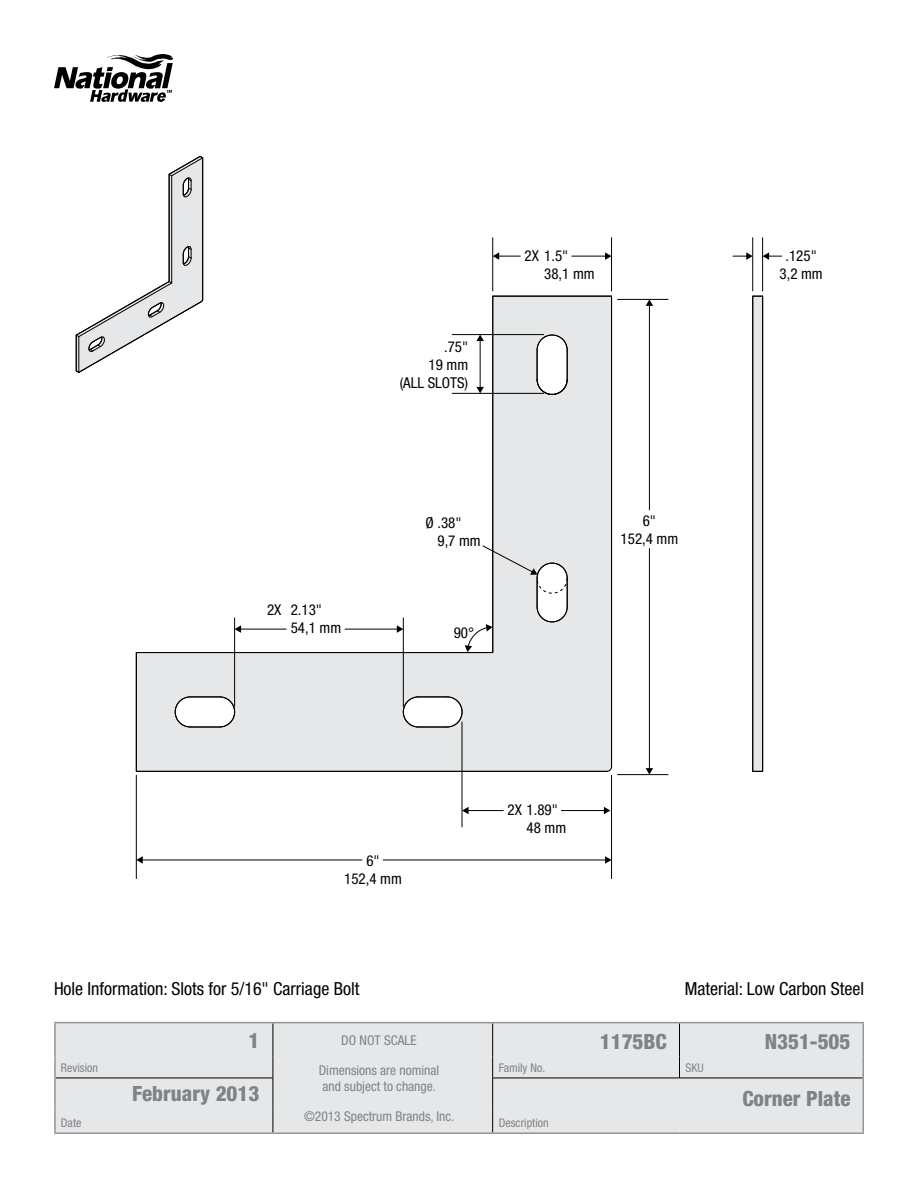
<style>
.page{position:relative;width:918px;height:1188px;background:#fff}
.page>*{position:absolute;margin:0;border:0;box-sizing:border-box;transform-origin:0 0}
.t1{font:800 condensed 21px "Helvetica Neue LT Std";color:#808285}
.t2{font:condensed 18px "Helvetica Neue LT Std";color:#000}
.t3{font:condensed 15px/18px "Helvetica Neue LT Std";color:#000}
.t4{font:condensed 13.5px/16.2px "Helvetica Neue LT Std";color:#808285}
.t5{font:condensed 12px "Helvetica Neue LT Std";color:#808285}
</style>
<div class="page">
<div style="left:56px;top:1023px;width:806px;height:109px;background:#e6e7e8"></div>
<hr style="left:273px;top:1023px;width:1px;height:33px;background:#000">
<hr style="left:492px;top:1023px;width:1px;height:33px;background:#000">
<hr style="left:679px;top:1023px;width:1px;height:33px;background:#000">
<svg style="left:273px;top:1056px;width:1px;height:22px"></svg>
<svg style="left:492px;top:1056px;width:1px;height:22px"></svg>
<svg style="left:679px;top:1056px;width:1px;height:22px"></svg>
<hr style="left:56px;top:1078px;width:217px;height:1px;background:#000">
<hr style="left:273px;top:1078px;width:1px;height:34px;background:#000">
<hr style="left:492px;top:1078px;width:188px;height:1px;background:#000">
<hr style="left:492px;top:1078px;width:1px;height:34px;background:#000">
<hr style="left:680px;top:1078px;width:183px;height:1px;background:#000">
<svg style="left:273px;top:1112px;width:1px;height:20px"></svg>
<svg style="left:492px;top:1112px;width:1px;height:20px"></svg>
<hr style="left:54px;top:1022px;width:219px;height:1px;background:#939598">
<hr style="left:54px;top:1023px;width:2px;height:33px;background:#939598">
<hr style="left:54px;top:1056px;width:2px;height:22px;background:#939598">
<hr style="left:273px;top:1022px;width:220px;height:1px;background:#939598">
<hr style="left:273px;top:1132px;width:220px;height:2px;background:#939598">
<hr style="left:493px;top:1022px;width:187px;height:1px;background:#939598">
<hr style="left:680px;top:1022px;width:184px;height:1px;background:#939598">
<hr style="left:862px;top:1023px;width:2px;height:33px;background:#939598">
<hr style="left:862px;top:1056px;width:2px;height:22px;background:#939598">
<hr style="left:54px;top:1078px;width:2px;height:34px;background:#939598">
<hr style="left:862px;top:1078px;width:2px;height:34px;background:#939598">
<hr style="left:54px;top:1112px;width:2px;height:20px;background:#939598">
<hr style="left:54px;top:1132px;width:219px;height:2px;background:#939598">
<hr style="left:862px;top:1112px;width:2px;height:20px;background:#939598">
<hr style="left:493px;top:1132px;width:187px;height:2px;background:#939598">
<hr style="left:680px;top:1132px;width:184px;height:2px;background:#939598">
<hr style="left:492px;top:238px;width:1px;height:53px;background:#000">
<hr style="left:752px;top:238px;width:1px;height:53px;background:#000">
<hr style="left:762px;top:238px;width:1px;height:53px;background:#000">
<hr style="left:498px;top:256px;width:108px;height:1px;background:#000">
<svg style="left:493px;top:252px;width:6px;height:8px"></svg>
<div style="left:752px;top:296px;width:11px;height:476px;background:#e6e7e8"></div>
<hr style="left:752px;top:296px;width:1px;height:475px;background:#000">
<hr style="left:762px;top:296px;width:1px;height:475px;background:#000">
<svg style="left:135px;top:295px;width:478px;height:477px"></svg>
<hr style="left:136px;top:653px;width:1px;height:118px;background:#000">
<hr style="left:136px;top:771px;width:471px;height:1px;background:#000">
<hr style="left:190px;top:727px;width:30px;height:1px;background:#000">
<hr style="left:190px;top:697px;width:30px;height:1px;background:#000">
<hr style="left:136px;top:652px;width:357px;height:1px;background:#000">
<hr style="left:492px;top:296px;width:1px;height:357px;background:#000">
<hr style="left:611px;top:296px;width:1px;height:471px;background:#000">
<hr style="left:493px;top:296px;width:119px;height:1px;background:#000">
<svg style="left:175px;top:697px;width:16px;height:30px"></svg>
<svg style="left:219px;top:697px;width:16px;height:30px"></svg>
<svg style="left:403px;top:697px;width:59px;height:31px"></svg>
<hr style="left:136px;top:775px;width:1px;height:104px;background:#000">
<hr style="left:611px;top:775px;width:1px;height:104px;background:#000">
<hr style="left:142px;top:860px;width:464px;height:1px;background:#000">
<svg style="left:136px;top:856px;width:7px;height:8px"></svg>
<svg style="left:605px;top:856px;width:6px;height:8px"></svg>
<svg style="left:336px;top:859px;width:74px;height:2px"></svg>
<hr style="left:617px;top:774px;width:51px;height:1px;background:#000">
<hr style="left:617px;top:299px;width:51px;height:1px;background:#000">
<hr style="left:649px;top:305px;width:1px;height:464px;background:#000">
<svg style="left:646px;top:768px;width:7px;height:7px"></svg>
<svg style="left:646px;top:299px;width:7px;height:7px"></svg>
<svg style="left:648px;top:506px;width:2px;height:73px"></svg>
<svg style="left:733px;top:242px;width:49px;height:72px"></svg>
<svg style="left:514px;top:237px;width:98px;height:77px"></svg>
<svg style="left:537px;top:335px;width:31px;height:60px"></svg>
<hr style="left:452px;top:334px;width:92px;height:1px;background:#000">
<hr style="left:452px;top:393px;width:92px;height:1px;background:#000">
<svg style="left:391px;top:309px;width:93px;height:96px"></svg>
<hr style="left:234px;top:618px;width:1px;height:89px;background:#000">
<hr style="left:403px;top:618px;width:1px;height:89px;background:#000">
<hr style="left:240px;top:629px;width:158px;height:1px;background:#000">
<svg style="left:235px;top:625px;width:6px;height:8px"></svg>
<svg style="left:397px;top:625px;width:6px;height:8px"></svg>
<svg style="left:256px;top:591px;width:93px;height:77px"></svg>
<svg style="left:447px;top:545px;width:121px;height:107px"></svg>
<svg style="left:75px;top:156px;width:129px;height:218px"></svg>
<hr style="left:462px;top:722px;width:1px;height:105px;background:#000">
<hr style="left:467px;top:810px;width:138px;height:1px;background:#000">
<svg style="left:462px;top:807px;width:7px;height:7px"></svg>
<svg style="left:604px;top:807px;width:6px;height:7px"></svg>
<svg style="left:497px;top:810px;width:77px;height:51px"></svg>
<svg style="left:54px;top:54px;width:120px;height:48px"></svg>
<p class="t3" style="left:267px;top:601px;width:16px">2X</p>
<p class="t3" style="left:291px;top:601px;width:52px">2.13"<br>54,1 mm</p>
<p class="t3" style="left:400px;top:337px;width:70px;text-align:right">.75"<br>19 mm<br>(ALL SLOTS)</p>
<p class="t3" style="left:544px;top:247px;width:52px;text-indent:-20px">2X 1.5"<br>38,1 mm</p>
<p class="t3" style="left:438px;top:514px;width:45px;text-indent:-12px">Ø .38"<br>9,7 mm</p>
<p class="t3" style="left:454px;top:623px;width:22px">90°</p>
<p class="t3" style="left:621px;top:511px;width:59px;text-align:center">6"<br>152,4 mm</p>
<p class="t3" style="left:780px;top:247px;width:45px;text-align:center">.125"<br>3,2 mm</p>
<p class="t3" style="left:344px;top:852px;width:59px;text-align:center">6"<br>152,4 mm</p>
<p class="t2" style="left:54px;top:978px;width:307px">Hole Information: Slots for 5/16" Carriage Bolt</p>
<p class="t3" style="left:527px;top:800px;width:41px;text-indent:-19px">2X 1.89"<br>48 mm</p>
<p class="t2" style="left:685px;top:978px;width:181px">Material: Low Carbon Steel</p>
<h1 class="t1" style="left:248px;top:1028px;width:12px">1</h1>
<p class="t4" style="left:341px;top:1033px;width:77px">DO NOT SCALE</p>
<p class="t4" style="left:319px;top:1062px;width:122px">Dimensions are nominal and subject to change.</p>
<p class="t4" style="left:304px;top:1108px;width:152px">©2013 Spectrum Brands, Inc.</p>
<h1 class="t1" style="left:600px;top:1029px;width:69px">1175BC</h1>
<h1 class="t1" style="left:765px;top:1029px;width:87px">N351-505</h1>
<p class="t5" style="left:61px;top:1061px;width:39px">Revision</p>
<p class="t5" style="left:499px;top:1061px;width:48px">Family No.</p>
<p class="t5" style="left:686px;top:1061px;width:20px">SKU</p>
<h1 class="t1" style="left:132px;top:1080px;width:129px">February 2013</h1>
<p class="t5" style="left:61px;top:1116px;width:22px">Date</p>
<p class="t5" style="left:499px;top:1116px;width:51px">Description</p>
<h1 class="t1" style="left:742px;top:1085px;width:110px">Corner Plate</h1>
</div>
